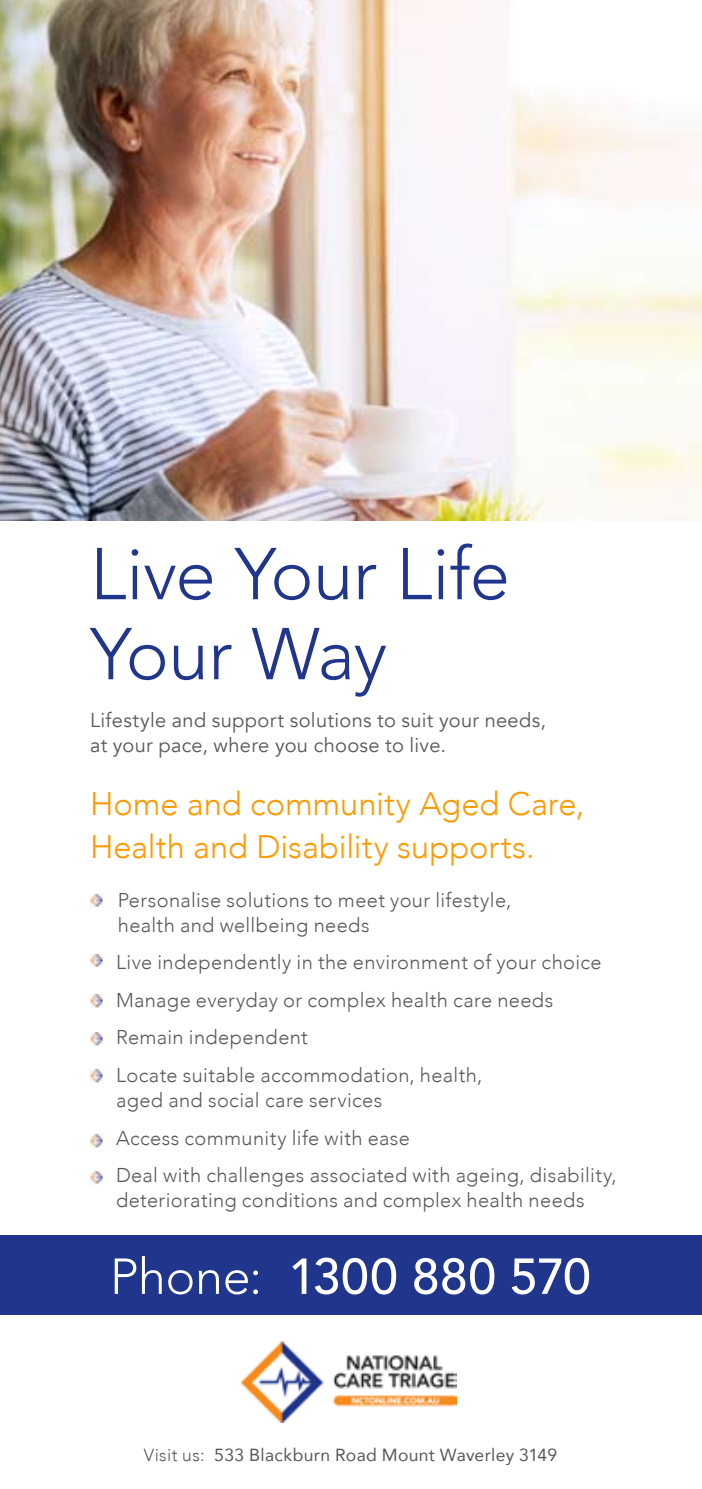
<style>
.page{position:relative;width:702px;height:1489px;background:#fff}
.page>*{position:absolute;margin:0;border:0;box-sizing:border-box;transform-origin:0 0}
.t1{font:300 72.5px/80px "Avenir";letter-spacing:-.005em;color:#20358c}
.t2{font:500 50px "Avenir";letter-spacing:.005em;color:#fff}
.t3{font:300 32.5px/42.5px "Avenir";color:#f90}
.t4{font:300 20px/37.5px "Avenir";letter-spacing:.02em;color:#58595b}
.t5{font:20px/25px "Avenir";letter-spacing:.015em;color:#58595b}
.t6{font:17.5px "Avenir";letter-spacing:.02em;color:#58595b}
.s1{font-weight:300}
</style>
<div class="page">
<img style="left:0;top:0;width:702px;height:520px">
<div style="left:0;top:1235px;width:702px;height:79px;background:#20358c"></div>
<svg style="left:90px;top:894px;width:13px;height:13px"></svg>
<svg style="left:90px;top:954px;width:13px;height:13px"></svg>
<svg style="left:90px;top:994px;width:13px;height:13px"></svg>
<svg style="left:90px;top:1032px;width:13px;height:13px"></svg>
<svg style="left:90px;top:1069px;width:13px;height:13px"></svg>
<svg style="left:90px;top:1134px;width:13px;height:13px"></svg>
<img style="left:242px;top:1341px;width:214px;height:81px">
<svg style="left:90px;top:1171px;width:13px;height:13px"></svg>
<h1 class="t1" style="left:90px;top:534px;width:421px">Live Your Life<br>Your Way</h1>
<p class="t5" style="left:90px;top:708px;width:457px">Lifestyle and support solutions to suit your needs, at your pace, where you choose to live.</p>
<h3 class="t3" style="left:90px;top:783px;width:495px">Home and community Aged Care,<br>Health and Disability supports.</h3>
<p class="t4" style="left:118px;top:887px;width:395px;line-height:25px">Personalise solutions to meet your lifestyle, health and wellbeing needs</p>
<p class="t4" style="left:116px;top:943px;width:487px">Live independently in the environment of your choice Manage everyday or complex health care needs Remain independent<br>Locate suitable accommodation, health,</p>
<p class="t4" style="left:116px;top:1081px;width:502px">aged and social care services<br>Access community life with ease<br>Deal with challenges associated with ageing, disability,</p>
<p class="t4" style="left:116px;top:1181px;width:470px">deteriorating conditions and complex health needs</p>
<h2 class="t2" style="left:110px;top:1233px;width:482px"><span class="s1">Phone:</span> 1300 880 570</h2>
<p class="t6" style="left:144px;top:1441px;width:415px"><span class="s1">Visit us:</span> 533 Blackburn Road Mount Waverley 3149</p>
</div>
